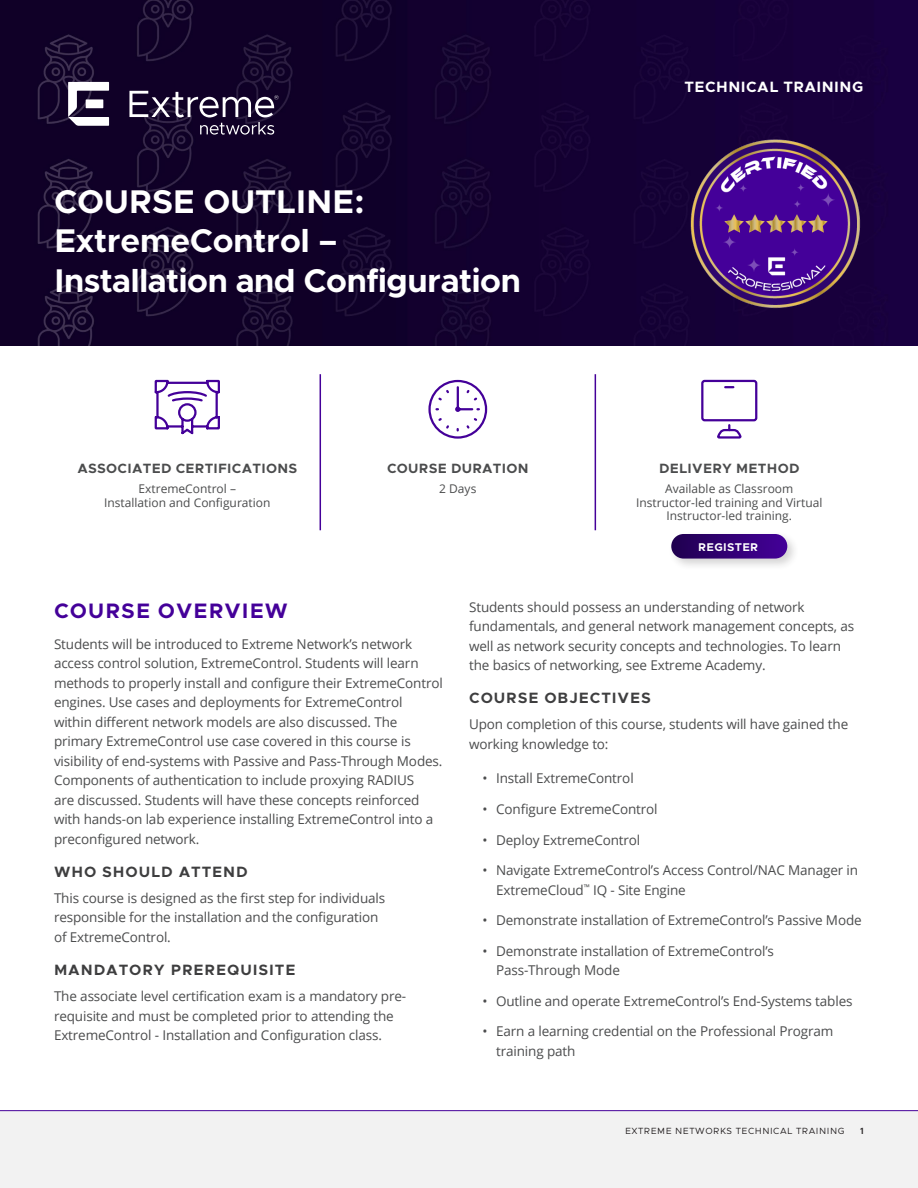
<style>
.page{position:relative;width:918px;height:1188px;background:#fff}
.page>*{position:absolute;margin:0;border:0;box-sizing:border-box;transform-origin:0 0}
.t1{font:700 33px/39.6px "Clarity City";letter-spacing:-.02em;color:#fff}
.t2{font:700 21px "Clarity City";letter-spacing:.05em;color:#409}
.t3{font:700 15px "Clarity City";letter-spacing:.06em;color:#3e3e3f}
.Document_Header{font:700 15px "Clarity City";letter-spacing:.03em;color:#fff}
.Body{font:13.5px/19.5px "Open Sans";letter-spacing:-.01em;color:#4b4c4d}
.Three-Tiers___H1{font:700 13.5px "Clarity City";letter-spacing:.02em;color:#4b4c4d}
.Three-Tiers___Copy{font:12px/13.5px "Open Sans";color:#4b4c4d;text-align:center}
.Document_Header-2{font:700 11.25px "Clarity City";letter-spacing:.03em;color:#fff}
.t4{font:9px "Clarity City";letter-spacing:.06em;color:#231f20}
.t5{font:600 9px "Clarity City";color:#231f20}
</style>
<div class="page">
<div style="left:0;top:1111px;width:918px;height:77px;background:#f2f2f2"></div>
<hr style="left:0;top:1110px;width:918px;height:1px;background:#450099">
<img style="left:0;top:0;width:918px;height:345px">
<img style="left:685px;top:133px;width:182px;height:182px">
<svg style="left:428px;top:379px;width:60px;height:60px"></svg>
<hr style="left:320px;top:374px;width:1px;height:156px;background:#409">
<hr style="left:595px;top:374px;width:1px;height:156px;background:#409">
<svg style="left:154px;top:379px;width:66px;height:56px"></svg>
<svg style="left:701px;top:379px;width:57px;height:60px"></svg>
<svg style="left:68px;top:82px;width:41px;height:44px"></svg>
<svg style="left:129px;top:91px;width:150px;height:44px;background:#413554"></svg>
<div style="left:668px;top:531px;width:132px;height:41px;background:#231f20;opacity:.2"></div>
<div style="left:671px;top:534px;width:116px;height:25px;background:linear-gradient(to right,#1f004f,#450299);border-radius:12px"></div>
<h1 class="t1" style="left:54px;top:182px;width:468px">COURSE OUTLINE:<br>ExtremeControl –<br>Installation and Configuration</h1>
<p class="Three-Tiers___H1" style="left:77px;top:460px;width:221px">ASSOCIATED CERTIFICATIONS</p>
<p class="Three-Tiers___Copy" style="left:104px;top:482px;width:168px">ExtremeControl –<br>Installation and Configuration</p>
<p class="Three-Tiers___H1" style="left:387px;top:460px;width:143px">COURSE DURATION</p>
<p class="Three-Tiers___Copy" style="left:439px;top:482px;width:39px">2 Days</p>
<p class="Document_Header" style="left:685px;top:77px;width:180px">TECHNICAL TRAINING</p>
<p class="Three-Tiers___H1" style="left:659px;top:460px;width:142px">DELIVERY METHOD</p>
<p class="Three-Tiers___Copy" style="left:636px;top:482px;width:188px">Available as Classroom<br>Instructor-led training and Virtual<br>Instructor-led training.</p>
<p class="Document_Header-2" style="left:698px;top:540px;width:61px">REGISTER</p>
<h2 class="t2" style="left:54px;top:597px;width:236px">COURSE OVERVIEW</h2>
<p class="Body" style="left:54px;top:634px;width:390px">Students will be introduced to Extreme Network’s network access control solution, ExtremeControl. Students will learn methods to properly install and configure their ExtremeControl engines. Use cases and deployments for ExtremeControl within different network models are also discussed. The primary ExtremeControl use case covered in this course is visibility of end-systems with Passive and Pass-Through Modes.<br>Components of authentication to include proxying RADIUS<br>are discussed. Students will have these concepts reinforced with hands-on lab experience installing ExtremeControl into a preconfigured network.</p>
<h3 class="t3" style="left:54px;top:862px;width:195px">WHO SHOULD ATTEND</h3>
<p class="Body" style="left:54px;top:888px;width:333px">This course is designed as the first step for individuals responsible for the installation and the configuration of ExtremeControl.</p>
<h3 class="t3" style="left:54px;top:960px;width:243px">MANDATORY PREREQUISITE</h3>
<p class="Body" style="left:54px;top:986px;width:354px">The associate level certification exam is a mandatory pre&shy;requisite and must be completed prior to attending the<br>ExtremeControl - Installation and Configuration class.</p>
<p class="Body" style="left:469px;top:597px;width:387px">Students should possess an understanding of network fundamentals, and general network management concepts, as well as network security concepts and technologies. To learn the basics of networking, see Extreme Academy.</p>
<h3 class="t3" style="left:469px;top:688px;width:183px">COURSE OBJECTIVES</h3>
<p class="Body" style="left:469px;top:714px;width:381px">Upon completion of this course, students will have gained the working knowledge to:</p>
<p class="Body" style="left:483px;top:768px;width:153px">• Install ExtremeControl</p>
<p class="Body" style="left:483px;top:799px;width:177px">• Configure ExtremeControl</p>
<p class="Body" style="left:483px;top:830px;width:159px">• Deploy ExtremeControl</p>
<p class="Body" style="left:496px;top:860px;width:363px;text-indent:-14px">• Navigate ExtremeControl’s Access Control/NAC Manager in<br>ExtremeCloud<sup>™</sup> IQ - Site Engine</p>
<p class="Body" style="left:483px;top:910px;width:381px">• Demonstrate installation of ExtremeControl’s Passive Mode</p>
<p class="Body" style="left:496px;top:941px;width:279px;text-indent:-14px">• Demonstrate installation of ExtremeControl’s<br>Pass-Through Mode</p>
<p class="Body" style="left:483px;top:991px;width:371px">• Outline and operate ExtremeControl’s End-Systems tables</p>
<p class="Body" style="left:496px;top:1021px;width:339px;text-indent:-14px">• Earn a learning credential on the Professional Program training path</p>
<p class="t4" style="left:625px;top:1125px;width:221px">EXTREME NETWORKS TECHNICAL TRAINING</p>
<p class="t5" style="left:860px;top:1125px;width:5px">1</p>
</div>
